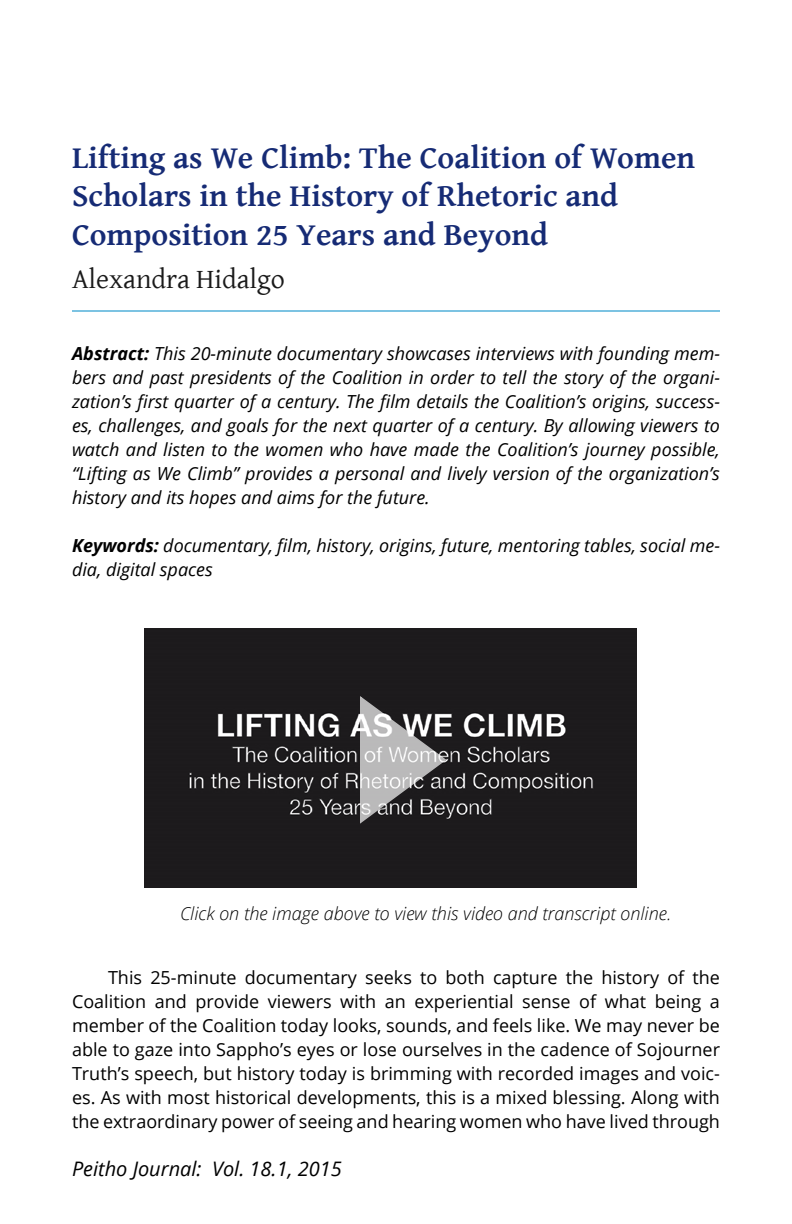
<style>
.page{position:relative;width:792px;height:1224px;background:#fff}
.page>*{position:absolute;margin:0;border:0;box-sizing:border-box;transform-origin:0 0}
.t1{font:700 32px/38.4px "Gentium Basic";color:#162b75}
.t2{font:28px "Gentium Basic";color:#1a1a1a}
.t3{font:italic 20px "Open Sans";color:#000}
.t4{font:italic 18px/24px "Open Sans";color:#000;text-align:justify}
.t5{font:18px/24px "Open Sans";color:#000;text-align:justify}
.t6{font:italic 300 18px "Open Sans";color:#000}
.s1{font-weight:700}
</style>
<div class="page">
<img style="left:144px;top:628px;width:492px;height:260px">
<svg style="left:359px;top:695px;width:88px;height:130px;background:#7d7c7d"></svg>
<hr style="left:72px;top:310px;width:648px;height:2px;background:#7cc3e2">
<h1 class="t1" style="left:72px;top:137px;width:625px">Lifting as We Climb: The Coalition of Women<br>Scholars in the History of Rhetoric and<br>Composition 25 Years and Beyond</h1>
<h2 class="t2" style="left:72px;top:258px;width:214px">Alexandra Hidalgo</h2>
<p class="t4" style="left:72px;top:341px;width:650px"><span class="s1">Abstract:</span> This 20-minute documentary showcases interviews with founding mem&shy;bers and past presidents of the Coalition in order to tell the story of the organi&shy;zation’s first quarter of a century. The film details the Coalition’s origins, success&shy;es, challenges, and goals for the next quarter of a century. By allowing viewers to watch and listen to the women who have made the Coalition’s journey possible, “Lifting as We Climb” provides a personal and lively version of the organization’s history and its hopes and aims for the future.</p>
<p class="t4" style="left:72px;top:533px;width:649px"><span class="s1">Keywords:</span> documentary, film, history, origins, future, mentoring tables, social me&shy;dia, digital spaces</p>
<p class="t6" style="left:180px;top:901px;width:493px">Click on the image above to view this video and transcript online.</p>
<p class="t5" style="left:72px;top:965px;width:650px;text-indent:36px">This 25-minute documentary seeks to both capture the history of the Coalition and provide viewers with an experiential sense of what being a member of the Coalition today looks, sounds, and feels like. We may never be able to gaze into Sappho’s eyes or lose ourselves in the cadence of Sojourner Truth’s speech, but history today is brimming with recorded images and voic&shy;es. As with most historical developments, this is a mixed blessing. Along with the extraordinary power of seeing and hearing women who have lived through</p>
<p class="t3" style="left:72px;top:1155px;width:271px">Peitho Journal: Vol. 18.1, 2015</p>
</div>
